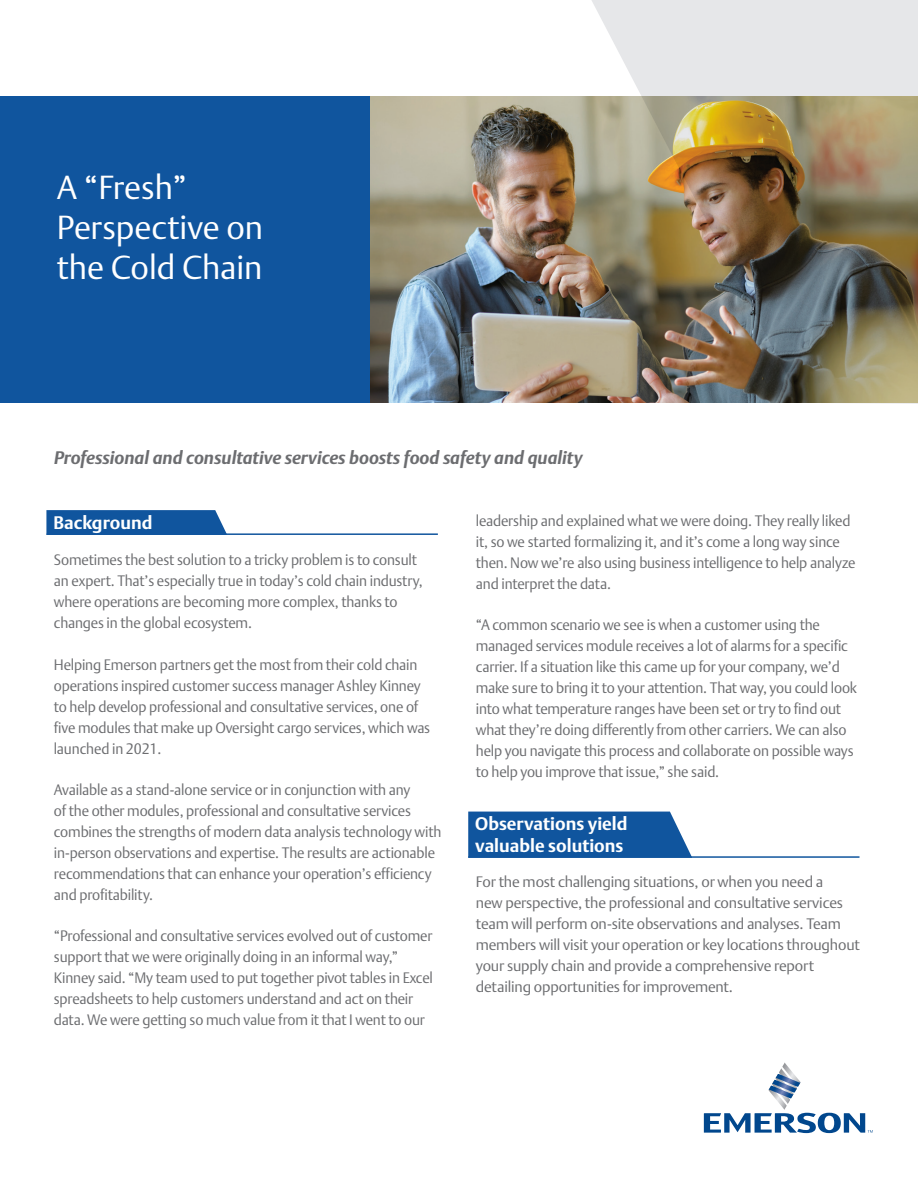
<style>
.page{position:relative;width:918px;height:1188px;background:#fff}
.page>*{position:absolute;margin:0;border:0;box-sizing:border-box;transform-origin:0 0}
.t1{font:300 33px/39.6px "DTL Argo T";color:#fff}
.t2{font:italic 700 18px "DTL Argo T";color:#6c6d70}
.t3{font:700 18px/21.6px "DTL Argo T";color:#fff}
.t4{font:300 15px/21px "DTL Argo T";letter-spacing:-.01em;color:#6c6d70;scale:.96 1}
.t5{font:300 15px/21px "DTL Argo T";letter-spacing:-.01em;color:#6c6d70}
</style>
<div class="page">
<div style="left:0;top:96px;width:372px;height:307px;background:#10559e"></div>
<img style="left:370px;top:96px;width:200px;height:307px">
<svg style="left:46px;top:510px;width:181px;height:25px;background:#1a5ca2"></svg>
<img style="left:570px;top:0;width:348px;height:404px">
<hr style="left:47px;top:533px;width:391px;height:2px;background:#10559e">
<svg style="left:704px;top:1062px;width:169px;height:71px"></svg>
<div style="left:468px;top:812px;width:224px;height:44px;background:#10559e"></div>
<hr style="left:468px;top:856px;width:392px;height:2px;background:#10559e">
<p class="t1" style="left:57px;top:168px;width:208px">A “Fresh”<br>Perspective on the Cold Chain</p>
<p class="t2" style="left:54px;top:447px;width:530px">Professional and consultative services boosts food safety and quality</p>
<p class="t3" style="left:54px;top:511px;width:100px">Background</p>
<p class="t4" style="left:54px;top:549px;width:386px">Sometimes the best solution to a tricky problem is to consult an expert. That’s especially true in today’s cold chain industry, where operations are becoming more complex, thanks to changes in the global ecosystem.</p>
<p class="t4" style="left:54px;top:654px;width:393px">Helping Emerson partners get the most from their cold chain operations inspired customer success manager Ashley Kinney to help develop professional and consultative services, one of five modules that make up Oversight cargo services, which was launched in 2021.</p>
<p class="t4" style="left:54px;top:779px;width:405px">Available as a stand-alone service or in conjunction with any<br>of the other modules, professional and consultative services combines the strengths of modern data analysis technology with in-person observations and expertise. The results are actionable recommendations that can enhance your operation’s efficiency and profitability.</p>
<p class="t4" style="left:54px;top:925px;width:396px">“Professional and consultative services evolved out of customer support that we were originally doing in an informal way,” Kinney said. “My team used to put together pivot tables in Excel spreadsheets to help customers understand and act on their data. We were getting so much value from it that I went to our</p>
<p class="t4" style="left:476px;top:510px;width:397px">leadership and explained what we were doing. They really liked it, so we started formalizing it, and it’s come a long way since then. Now we’re also using business intelligence to help analyze and interpret the data.</p>
<p class="t4" style="left:476px;top:615px;width:399px">“A common scenario we see is when a customer using the managed services module receives a lot of alarms for a specific carrier. If a situation like this came up for your company, we’d make sure to bring it to your attention. That way, you could look into what temperature ranges have been set or try to find out what they’re doing differently from other carriers. We can also help you navigate this process and collaborate on possible ways to help you improve that issue,” she said.</p>
<p class="t3" style="left:475px;top:813px;width:154px">Observations yield valuable solutions</p>
<p class="t5" style="left:476px;top:871px;width:386px">For the most challenging situations, or when you need a<br>new perspective, the professional and consultative services team will perform on-site observations and analyses. Team members will visit your operation or key locations throughout your supply chain and provide a comprehensive report detailing opportunities for improvement.</p>
</div>
